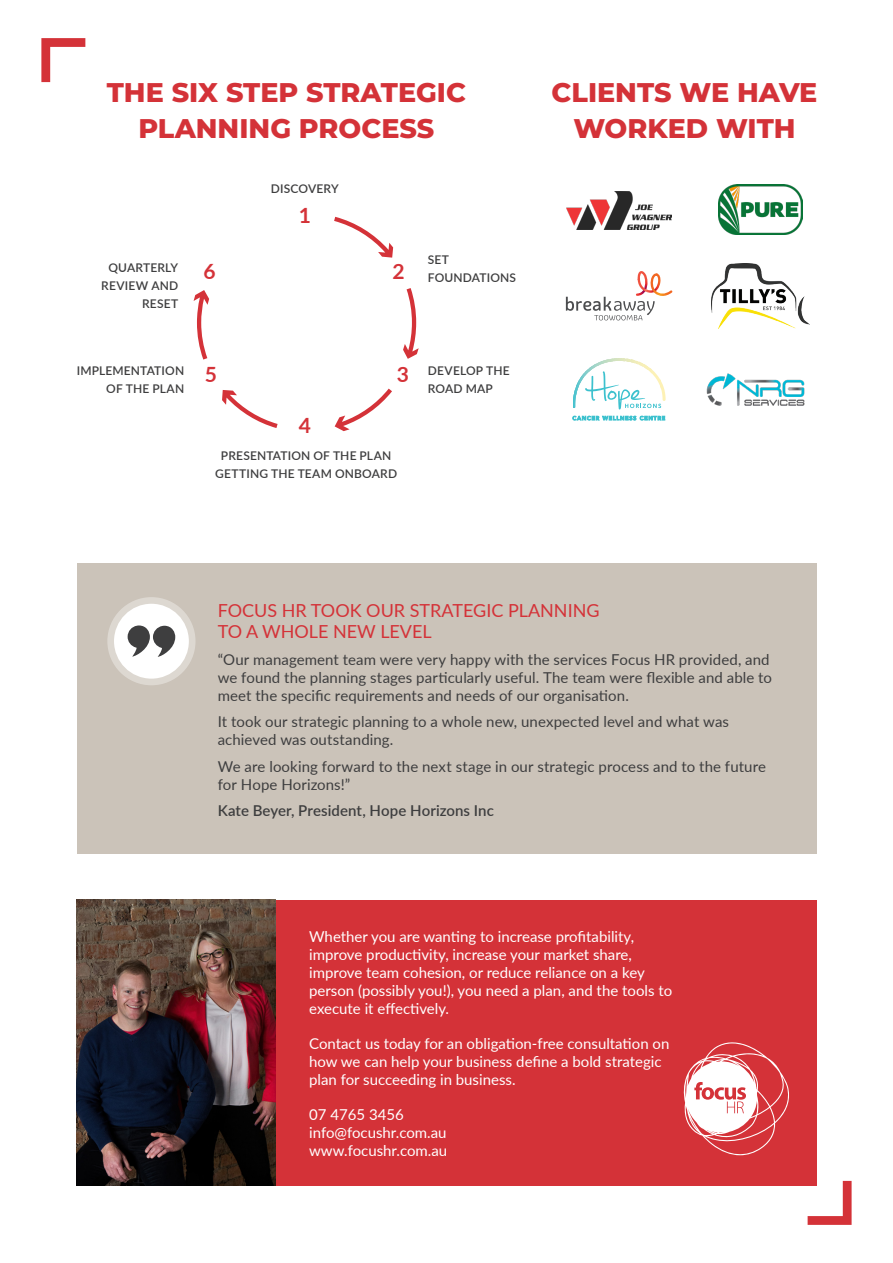
<style>
.page{position:relative;width:893px;height:1263px;background:#fff}
.page>*{position:absolute;margin:0;border:0;box-sizing:border-box;transform-origin:0 0}
.t1{font:800 27px/36px "Montserrat";color:#d43238;text-align:center}
.t2{font:700 21px "Lato";color:#d43238}
.t3{font:18px/21.6px "Lato";color:#d43238}
.t4{font:15px/18px "Lato";color:#fff}
.t5{font:15px/18px "Lato";letter-spacing:.005em;color:#3e3e3f}
.t6{font:600 15px "Lato";letter-spacing:.005em;color:#3e3e3f}
.t7{font:600 12px/18px "Lato";letter-spacing:.01em;color:#3e3e3f;text-align:right}
</style>
<div class="page">
<div style="left:77px;top:563px;width:740px;height:291px;background:#cbc3b9"></div>
<svg style="left:808px;top:1181px;width:44px;height:44px"></svg>
<svg style="left:41px;top:38px;width:44px;height:44px"></svg>
<div style="left:107px;top:597px;width:89px;height:88px;background:#ddd8d1;border-radius:50%"></div>
<div style="left:114px;top:604px;width:75px;height:75px;background:#fff;border-radius:50%"></div>
<svg style="left:127px;top:625px;width:48px;height:32px"></svg>
<img style="left:706px;top:373px;width:99px;height:33px">
<img style="left:712px;top:263px;width:98px;height:65px">
<img style="left:566px;top:191px;width:106px;height:39px">
<hr style="left:573px;top:358px;width:1px;height:50px;background:#41c2cf">
<hr style="left:574px;top:358px;width:1px;height:50px;background:#4bc3ce">
<hr style="left:575px;top:358px;width:1px;height:50px;background:#51c4ce">
<hr style="left:576px;top:358px;width:1px;height:50px;background:#55c4ce">
<hr style="left:577px;top:358px;width:1px;height:50px;background:#5bc5cd">
<hr style="left:578px;top:358px;width:1px;height:50px;background:#60c6ce">
<hr style="left:579px;top:358px;width:1px;height:50px;background:#66c8ce">
<hr style="left:580px;top:358px;width:1px;height:50px;background:#6cc9cd">
<hr style="left:581px;top:358px;width:1px;height:50px;background:#6ecacd">
<hr style="left:582px;top:358px;width:1px;height:50px;background:#74c9cc">
<hr style="left:583px;top:358px;width:1px;height:50px;background:#78cacb">
<hr style="left:584px;top:358px;width:1px;height:50px;background:#7ccbcc">
<hr style="left:585px;top:358px;width:1px;height:50px;background:#7fcccb">
<hr style="left:586px;top:358px;width:1px;height:50px;background:#83cdcb">
<hr style="left:587px;top:358px;width:1px;height:50px;background:#87cecb">
<hr style="left:588px;top:358px;width:1px;height:50px;background:#8ccfca">
<hr style="left:589px;top:358px;width:1px;height:50px;background:#8ed0cb">
<hr style="left:590px;top:358px;width:1px;height:50px;background:#92d0ca">
<hr style="left:591px;top:358px;width:1px;height:50px;background:#97d2ca">
<hr style="left:592px;top:358px;width:1px;height:50px;background:#9ad3c9">
<hr style="left:593px;top:358px;width:1px;height:50px;background:#9dd3c9">
<hr style="left:594px;top:358px;width:1px;height:50px;background:#a0d4c8">
<hr style="left:595px;top:358px;width:1px;height:50px;background:#a3d5c8">
<hr style="left:596px;top:358px;width:1px;height:50px;background:#a6d6c8">
<hr style="left:597px;top:358px;width:1px;height:50px;background:#a9d6c7">
<hr style="left:598px;top:358px;width:1px;height:50px;background:#acd8c7">
<hr style="left:599px;top:358px;width:1px;height:50px;background:#afd8c7">
<hr style="left:600px;top:358px;width:1px;height:50px;background:#b1d9c7">
<hr style="left:601px;top:358px;width:1px;height:50px;background:#b4dac5">
<hr style="left:602px;top:358px;width:1px;height:50px;background:#b6dac5">
<hr style="left:603px;top:358px;width:1px;height:50px;background:#b9dcc5">
<hr style="left:604px;top:358px;width:1px;height:50px;background:#bcddc5">
<hr style="left:605px;top:358px;width:1px;height:50px;background:#bddcc3">
<hr style="left:606px;top:358px;width:1px;height:50px;background:#bfdcc3">
<hr style="left:607px;top:358px;width:1px;height:50px;background:#c1ddc3">
<hr style="left:608px;top:358px;width:1px;height:50px;background:#c4dec2">
<hr style="left:609px;top:358px;width:1px;height:50px;background:#c6dfc2">
<hr style="left:610px;top:358px;width:1px;height:50px;background:#c8dfc2">
<hr style="left:611px;top:358px;width:1px;height:50px;background:#cae0c1">
<hr style="left:612px;top:358px;width:1px;height:50px;background:#cce1c0">
<hr style="left:613px;top:358px;width:1px;height:50px;background:#cee1c0">
<hr style="left:614px;top:358px;width:1px;height:50px;background:#d0e2bf">
<hr style="left:615px;top:358px;width:1px;height:50px;background:#d2e3bf">
<hr style="left:616px;top:358px;width:1px;height:50px;background:#d4e3be">
<hr style="left:617px;top:358px;width:1px;height:50px;background:#d6e3be">
<hr style="left:618px;top:358px;width:1px;height:50px;background:#d8e4be">
<hr style="left:619px;top:358px;width:1px;height:50px;background:#d9e4be">
<hr style="left:620px;top:358px;width:1px;height:50px;background:#dbe5be">
<hr style="left:621px;top:358px;width:1px;height:50px;background:#dde6bd">
<hr style="left:622px;top:358px;width:1px;height:50px;background:#dfe6bd">
<hr style="left:623px;top:358px;width:1px;height:50px;background:#e0e7bc">
<hr style="left:624px;top:358px;width:1px;height:50px;background:#e2e8bc">
<hr style="left:625px;top:358px;width:1px;height:50px;background:#e3e8bc">
<hr style="left:626px;top:358px;width:1px;height:50px;background:#e5e9bc">
<hr style="left:627px;top:358px;width:1px;height:50px;background:#e6e9bc">
<hr style="left:628px;top:358px;width:1px;height:50px;background:#e6e9bb">
<hr style="left:629px;top:358px;width:1px;height:50px;background:#e8eabb">
<hr style="left:630px;top:358px;width:1px;height:50px;background:#e9eaba">
<hr style="left:631px;top:358px;width:1px;height:50px;background:#eaeaba">
<hr style="left:632px;top:358px;width:1px;height:50px;background:#ebebb9">
<hr style="left:633px;top:358px;width:1px;height:50px;background:#edebb9">
<hr style="left:634px;top:358px;width:1px;height:50px;background:#efecba">
<hr style="left:635px;top:358px;width:1px;height:50px;background:#f0ecb9">
<hr style="left:636px;top:358px;width:1px;height:50px;background:#f1ecb9">
<hr style="left:637px;top:358px;width:1px;height:50px;background:#f2edb9">
<hr style="left:638px;top:358px;width:1px;height:50px;background:#f3edb8">
<hr style="left:639px;top:358px;width:1px;height:50px;background:#f4eeb8">
<hr style="left:640px;top:358px;width:1px;height:50px;background:#f5eeb8">
<hr style="left:641px;top:358px;width:1px;height:50px;background:#f5eeb8">
<hr style="left:642px;top:358px;width:1px;height:50px;background:#f6eeb8">
<hr style="left:643px;top:358px;width:1px;height:50px;background:#f7efb8">
<hr style="left:644px;top:358px;width:1px;height:50px;background:#f8efb7">
<hr style="left:645px;top:358px;width:1px;height:50px;background:#f8efb8">
<hr style="left:646px;top:358px;width:1px;height:50px;background:#f8f0b7">
<hr style="left:647px;top:358px;width:1px;height:50px;background:#f9f0b7">
<hr style="left:648px;top:358px;width:1px;height:50px;background:#f9f0b7">
<hr style="left:649px;top:358px;width:1px;height:50px;background:#faf0b7">
<hr style="left:650px;top:358px;width:1px;height:50px;background:#faf0b7">
<hr style="left:651px;top:358px;width:2px;height:50px;background:#fbf1b7">
<hr style="left:653px;top:358px;width:3px;height:50px;background:#fcf1b6">
<svg style="left:661px;top:381px;width:5px;height:26px"></svg>
<svg style="left:585px;top:371px;width:76px;height:38px;background:#e5f6f7"></svg>
<svg style="left:573px;top:416px;width:92px;height:4px"></svg>
<svg style="left:566px;top:271px;width:106px;height:49px"></svg>
<img style="left:718px;top:184px;width:85px;height:50px">
<svg style="left:194px;top:290px;width:15px;height:70px"></svg>
<svg style="left:334px;top:217px;width:59px;height:41px"></svg>
<svg style="left:403px;top:288px;width:16px;height:71px"></svg>
<svg style="left:335px;top:389px;width:57px;height:42px"></svg>
<svg style="left:222px;top:390px;width:56px;height:38px"></svg>
<div style="left:275px;top:900px;width:542px;height:285px;background:#d43238"></div>
<img style="left:77px;top:900px;width:198px;height:285px">
<svg style="left:683px;top:1042px;width:106px;height:114px"></svg>
<h1 class="t1" style="left:107px;top:73px;width:361px">THE SIX STEP STRATEGIC<br>PLANNING PROCESS</h1>
<p class="t7" style="left:271px;top:179px;width:69px">DISCOVERY</p>
<h2 class="t2" style="left:299px;top:200px;width:14px">1</h2>
<p class="t7" style="left:101px;top:258px;width:78px">QUARTERLY<br>REVIEW AND<br>RESET</p>
<p class="t7" style="left:428px;top:251px;width:90px;text-align:left">SET<br>FOUNDATIONS</p>
<h2 class="t2" style="left:392px;top:256px;width:14px">2</h2>
<h2 class="t2" style="left:203px;top:256px;width:14px">6</h2>
<p class="t7" style="left:77px;top:361px;width:109px">IMPLEMENTATION<br>OF THE PLAN</p>
<p class="t7" style="left:428px;top:361px;width:83px;text-align:left">DEVELOP THE<br>ROAD MAP</p>
<h2 class="t2" style="left:397px;top:359px;width:14px">3</h2>
<h2 class="t2" style="left:205px;top:359px;width:14px">5</h2>
<h2 class="t2" style="left:299px;top:410px;width:14px">4</h2>
<p class="t7" style="left:215px;top:446px;width:183px;text-align:center">PRESENTATION OF THE PLAN<br>GETTING THE TEAM ONBOARD</p>
<h1 class="t1" style="left:552px;top:73px;width:267px">CLIENTS WE HAVE<br>WORKED WITH</h1>
<p class="t3" style="left:218px;top:599px;width:383px">FOCUS HR TOOK OUR STRATEGIC PLANNING<br>TO A WHOLE NEW LEVEL</p>
<p class="t5" style="left:218px;top:650px;width:556px">“Our management team were very happy with the services Focus HR provided, and we found the planning stages particularly useful. The team were flexible and able to meet the specific requirements and needs of our organisation.</p>
<p class="t5" style="left:218px;top:712px;width:513px">It took our strategic planning to a whole new, unexpected level and what was achieved was outstanding.</p>
<p class="t5" style="left:218px;top:757px;width:550px">We are looking forward to the next stage in our strategic process and to the future for Hope Horizons!”</p>
<p class="t6" style="left:218px;top:800px;width:278px">Kate Beyer, President, Hope Horizons Inc</p>
<p class="t4" style="left:309px;top:927px;width:365px">Whether you are wanting to increase profitability, improve productivity, increase your market share, improve team cohesion, or reduce reliance on a key person (possibly you!), you need a plan, and the tools to execute it effectively.</p>
<p class="t4" style="left:309px;top:1034px;width:362px">Contact us today for an obligation-free consultation on how we can help your business define a bold strategic plan for succeeding in business.</p>
<p class="t4" style="left:309px;top:1105px;width:140px">07 4765 3456 info@focushr.com.au www.focushr.com.au</p>
</div>
